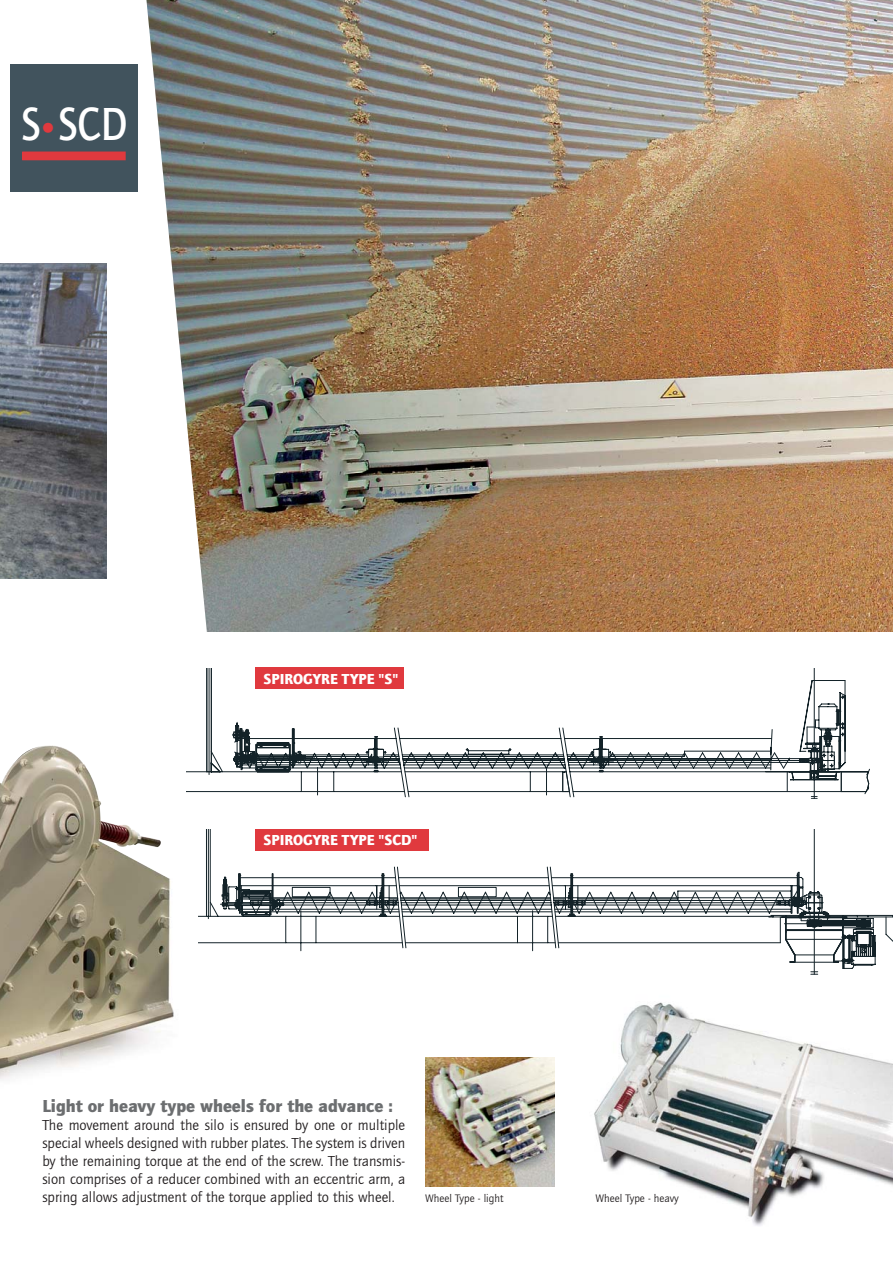
<style>
.page{position:relative;width:893px;height:1263px;background:#fff}
.page>*{position:absolute;margin:0;border:0;box-sizing:border-box;transform-origin:0 0}
.t1{font:500 48px "Quay Sans EF";color:#fff;scale:.85 1}
.t2{font:900 18px "Quay Sans EF";color:#6c6e70}
.t3{font:15px/18px "Quay Sans EF";color:#231f20;text-align:justify}
.t4{font:900 15px "Quay Sans EF";color:#fff}
.t5{font:11.25px "Quay Sans EF";color:#231f20}
.s1{font-size:36px;color:#e0393e}
</style>
<div class="page">
<img style="left:269px;top:0;width:623px;height:631px">
<svg style="left:0;top:0;width:269px;height:668px"></svg>
<svg style="left:193px;top:668px;width:676px;height:131px"></svg>
<svg style="left:234px;top:736px;width:80px;height:36px"></svg>
<svg style="left:198px;top:829px;width:22px;height:115px"></svg>
<svg style="left:220px;top:829px;width:673px;height:146px"></svg>
<img style="left:594px;top:1002px;width:298px;height:224px">
<img style="left:425px;top:1057px;width:129px;height:129px">
<img style="left:0;top:745px;width:193px;height:334px">
<img style="left:0;top:264px;width:106px;height:314px">
<div style="left:10px;top:64px;width:128px;height:127px;background:#41535d"></div>
<div style="left:255px;top:668px;width:148px;height:21px;background:#e0393e"></div>
<div style="left:255px;top:829px;width:173px;height:21px;background:#e0393e"></div>
<div style="left:23px;top:152px;width:102px;height:8px;background:#e0393e"></div>
<h1 class="t1" style="left:21px;top:105px;width:127px">S<span class="s1">•</span>SCD</h1>
<p class="t4" style="left:263px;top:673px;width:136px">SPIROGYRE TYPE "S"</p>
<p class="t4" style="left:263px;top:834px;width:155px">SPIROGYRE TYPE "SCD"</p>
<p class="t2" style="left:42px;top:1099px;width:352px">Light or heavy type wheels for the advance :</p>
<p class="t3" style="left:42px;top:1118px;width:364px">The movement around the silo is ensured by one or multiple special wheels designed with rubber plates. The system is driven by the remaining torque at the end of the screw. The transmis&shy;sion comprises of a reducer combined with an eccentric arm, a spring allows adjustment of the torque applied to this wheel.</p>
<p class="t5" style="left:425px;top:1194px;width:80px">Wheel Type - light</p>
<p class="t5" style="left:595px;top:1194px;width:85px">Wheel Type - heavy</p>
</div>
